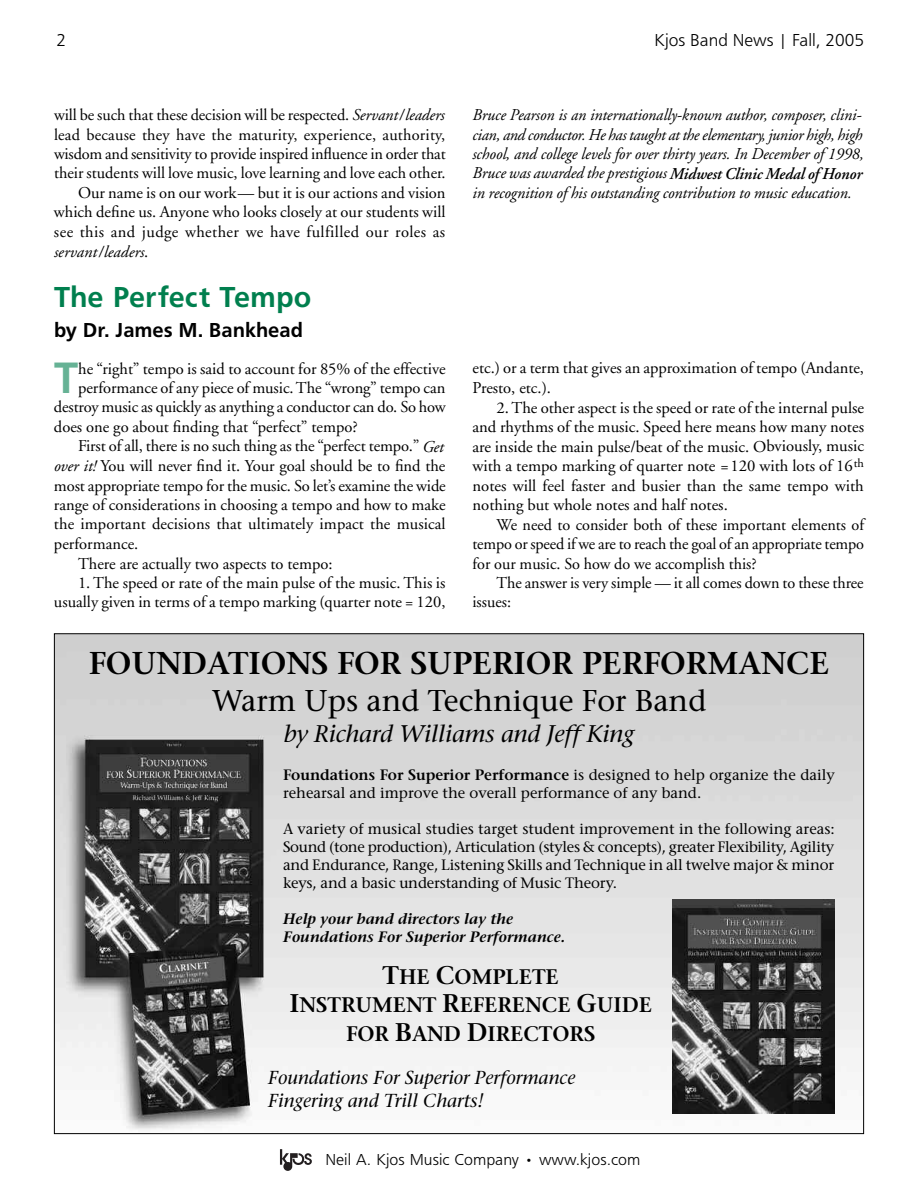
<style>
.page{position:relative;width:918px;height:1188px;background:#fff}
.page>*{position:absolute;margin:0;border:0;box-sizing:border-box;transform-origin:0 0}
.t1{font:45.6px "Frugal Sans Bold DTC";color:#66b295}
.t2{font:600 31.5px "Stone Serif";color:#000}
.t3{font:30px "Stone Serif";color:#000}
.t4{font:30px "Frugal Sans Bold DTC";color:#007f4e}
.t5{font:italic 24px "Stone Serif";letter-spacing:-.005em;color:#000}
.t6{font:600 21px/28.5px "Stone Serif";color:#000;text-align:center}
.t7{font:21px "Frugal Sans Bold DTC";color:#000}
.t8{font:italic 18.75px/22.5px "Stone Serif";color:#000}
.t9{font:18px "Frugal Sans Light DTC";color:#000}
.t10{font:16.5px/19.5px "Adobe Garamond";color:#000}
.t11{font:italic 16.5px/19.5px "Adobe Garamond";letter-spacing:-.005em;color:#000}
.t12{font:16.5px "Adobe Garamond";letter-spacing:.025em;color:#000}
.t13{font:16.5px "Frugal Sans Light DTC";color:#000}
.t14{font:15px/18px "Stone Serif";letter-spacing:-.005em;color:#000}
.t15{font:italic 600 15px/18px "Stone Serif";color:#000}
.s1{font-style:italic}
.s2{font-style:normal}
.s3{font-weight:600}
.s4{font-size:25.5px}
</style>
<div class="page">
<svg style="left:280px;top:1149px;width:32px;height:22px"></svg>
<img style="left:56px;top:635px;width:806px;height:495px">
<img style="left:672px;top:899px;width:162px;height:215px">
<p class="t9" style="left:57px;top:29px;width:11px">2</p>
<p class="t9" style="left:655px;top:29px;width:211px">Kjos Band News | Fall, 2005</p>
<p class="t10" style="left:54px;top:106px;width:392px">will be such that these decision will be respected. <span class="s1">Servant/leaders</span></p>
<p class="t10" style="left:54px;top:126px;width:393px">lead because they have the maturity, experience, authority,</p>
<p class="t10" style="left:54px;top:145px;width:393px">wisdom and sensitivity to provide inspired influence in order that</p>
<p class="t10" style="left:54px;top:165px;width:393px">their students will love music, love learning and love each other.</p>
<p class="t10" style="left:78px;top:184px;width:369px">Our name is on our work— but it is our actions and vision</p>
<p class="t10" style="left:54px;top:204px;width:393px">which define us. Anyone who looks closely at our students will</p>
<p class="t12" style="left:54px;top:225px;width:393px">see this and judge whether we have fulfilled our roles as</p>
<p class="t11" style="left:54px;top:243px;width:96px">servant/leaders<span class="s2">.</span></p>
<h3 class="t4" style="left:54px;top:279px;width:259px">The Perfect Tempo</h3>
<p class="t7" style="left:54px;top:317px;width:251px">by Dr. James M. Bankhead</p>
<h1 class="t1" style="left:54px;top:351px;width:26px">T</h1>
<p class="t10" style="left:78px;top:360px;width:369px">he “right” tempo is said to account for 85% of the effective</p>
<p class="t10" style="left:78px;top:379px;width:369px">performance of any piece of music. The “wrong” tempo can</p>
<p class="t10" style="left:54px;top:399px;width:393px">destroy music as quickly as anything a conductor can do. So how</p>
<p class="t10" style="left:54px;top:418px;width:305px">does one go about finding that “perfect” tempo?</p>
<p class="t10" style="left:78px;top:438px;width:367px">First of all, there is no such thing as the “perfect tempo.” <span class="s1">Get</span></p>
<p class="t10" style="left:54px;top:457px;width:393px"><span class="s1">over it!</span> You will never find it. Your goal should be to find the</p>
<p class="t10" style="left:54px;top:477px;width:393px">most appropriate tempo for the music. So let’s examine the wide</p>
<p class="t10" style="left:54px;top:496px;width:393px">range of considerations in choosing a tempo and how to make</p>
<p class="t10" style="left:54px;top:516px;width:393px">the important decisions that ultimately impact the musical</p>
<p class="t10" style="left:54px;top:535px;width:86px">performance.</p>
<p class="t10" style="left:78px;top:555px;width:256px">There are actually two aspects to tempo:</p>
<p class="t10" style="left:54px;top:574px;width:393px;text-align:right">1. The speed or rate of the main pulse of the music. This is usually given in terms of a tempo marking (quarter note = 120,</p>
<p class="t11" style="left:472px;top:107px;width:393px">Bruce Pearson is an internationally-known author, composer, clini&shy;cian, and conductor. He has taught at the elementary, junior high, high school, and college levels for over thirty years. In December of 1998, Bruce was awarded the prestigious <span class="s3">Midwest Clinic Medal of Honor </span>in recognition of his outstanding contribution to music education.</p>
<p class="t10" style="left:472px;top:360px;width:393px">etc.) or a term that gives an approximation of tempo (Andante,<br>Presto, etc.).</p>
<p class="t10" style="left:472px;top:399px;width:393px;text-align:justify;text-indent:24px">2. The other aspect is the speed or rate of the internal pulse and rhythms of the music. Speed here means how many notes are inside the main pulse/beat of the music. Obviously, music with a tempo marking of quarter note =120 with lots of 16<sup>th </sup>notes will feel faster and busier than the same tempo with nothing but whole notes and half notes.</p>
<p class="t10" style="left:472px;top:516px;width:393px;text-align:justify;text-indent:24px">We need to consider both of these important elements of tempo or speed if we are to reach the goal of an appropriate tempo for our music. So how do we accomplish this?</p>
<p class="t10" style="left:472px;top:574px;width:393px;text-indent:24px">The answer is very simple — it all comes down to these three issues:</p>
<h2 class="t2" style="left:89px;top:651px;width:742px">FOUNDATIONS FOR SUPERIOR PERFORMANCE</h2>
<h3 class="t3" style="left:212px;top:689px;width:496px">Warm Ups and Technique For Band</h3>
<h3 class="t5" style="left:284px;top:725px;width:352px">by Richard Williams and Jeff King</h3>
<p class="t14" style="left:283px;top:767px;width:553px"><span class="s3">Foundations For Superior Performance</span> is designed to help organize the daily rehearsal and improve the overall performance of any band.</p>
<p class="t14" style="left:283px;top:821px;width:553px;text-align:justify">A variety of musical studies target student improvement in the following areas:<br>Sound (tone production), Articulation (styles &amp; concepts), greater Flexibility, Agility and Endurance, Range, Listening Skills and Technique in all twelve major &amp; minor keys, and a basic understanding of Music Theory.</p>
<p class="t15" style="left:283px;top:911px;width:284px">Help your band directors lay the<br>Foundations For Superior Performance.</p>
<p class="t6" style="left:290px;top:965px;width:364px"><span class="s4">T</span>HE <span class="s4">C</span>OMPLETE<br><span class="s4">I</span>NSTRUMENT <span class="s4">R</span>EFERENCE <span class="s4">G</span>UIDE<br>FOR <span class="s4">B</span>AND <span class="s4">D</span>IRECTORS</p>
<p class="t8" style="left:268px;top:1068px;width:309px">Foundations For Superior Performance<br>Fingering and Trill Charts!</p>
<p class="t13" style="left:325px;top:1149px;width:316px">Neil A. Kjos Music Company • www.kjos.com</p>
</div>
